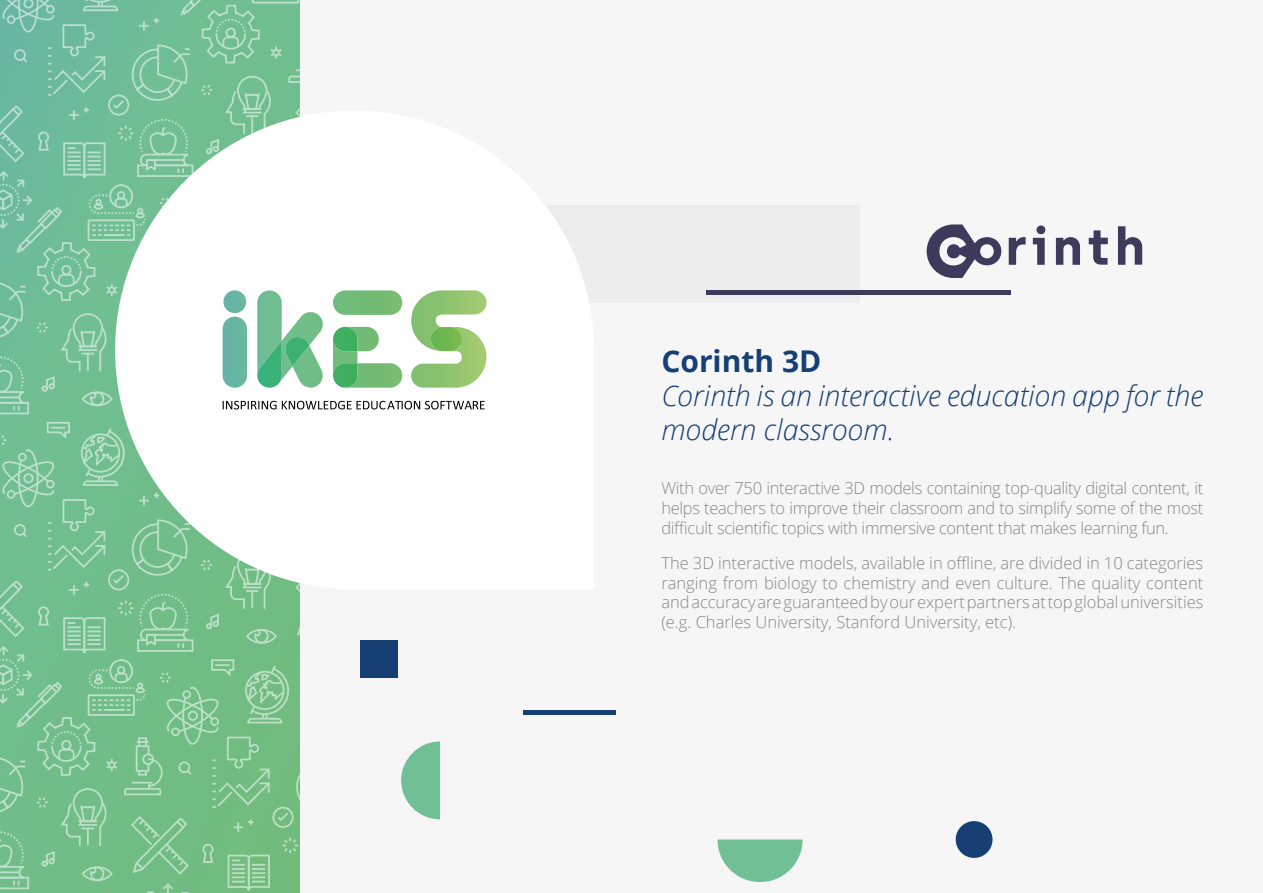
<style>
.page{position:relative;width:1263px;height:893px;background:#fff}
.page>*{position:absolute;margin:0;border:0;box-sizing:border-box;transform-origin:0 0}
.t1{font:700 30px "Open Sans";color:#164074}
.t2{font:italic 300 28.5px/34.2px "Open Sans";color:#164074}
.t3{font:300 16.5px/19.8px "Open Sans";letter-spacing:-.01em;color:#878787;text-align:justify}
</style>
<div class="page">
<svg style="left:0;top:0;width:300px;height:893px;background:#77c093"></svg>
<div style="left:301px;top:0;width:962px;height:893px;background:#f6f6f6"></div>
<svg style="left:401px;top:741px;width:39px;height:78px"></svg>
<div style="left:523px;top:710px;width:92px;height:5px;background:#164074"></div>
<div style="left:360px;top:640px;width:38px;height:38px;background:#164074"></div>
<div style="left:956px;top:821px;width:36px;height:37px;background:#164074;border-radius:50%"></div>
<svg style="left:717px;top:839px;width:86px;height:43px"></svg>
<div style="left:293px;top:205px;width:567px;height:97px;background:#ededed"></div>
<svg style="left:115px;top:110px;width:474px;height:479px;fill:#fff"></svg>
<div style="left:333px;top:290px;width:69px;height:25px;background:#71bc75;border-radius:12px"></div>
<svg style="left:333px;top:327px;width:69px;height:61px"></svg>
<img style="left:333px;top:363px;width:24px;height:25px">
<svg style="left:257px;top:290px;width:66px;height:98px"></svg>
<img style="left:285px;top:337px;width:24px;height:29px">
<div style="left:223px;top:317px;width:24px;height:71px;background:#67b5a4;border-radius:12px"></div>
<svg style="left:411px;top:290px;width:75px;height:98px"></svg>
<img style="left:431px;top:327px;width:31px;height:24px">
<svg style="left:223px;top:290px;width:23px;height:23px"></svg>
<svg style="left:223px;top:401px;width:262px;height:8px"></svg>
<div style="left:706px;top:290px;width:305px;height:5px;background:#3c3b5c"></div>
<svg style="left:927px;top:224px;width:215px;height:54px"></svg>
<h1 class="t1" style="left:661px;top:340px;width:162px">Corinth 3D</h1>
<h2 class="t2" style="left:661px;top:378px;width:543px">Corinth is an interactive education app for the modern classroom.</h2>
<p class="t3" style="left:661px;top:478px;width:543px">With over 750 interactive 3D models containing top-quality digital content, it helps teachers to improve their classroom and to simplify some of the most difficult scientific topics with immersive content that makes learning fun.</p>
<p class="t3" style="left:661px;top:552px;width:543px">The 3D interactive models, available in offline, are divided in 10 categories ranging from biology to chemistry and even culture. The quality content and accuracy are guaranteed by our expert partners at top global universities (e.g. Charles University, Stanford University, etc).</p>
</div>
